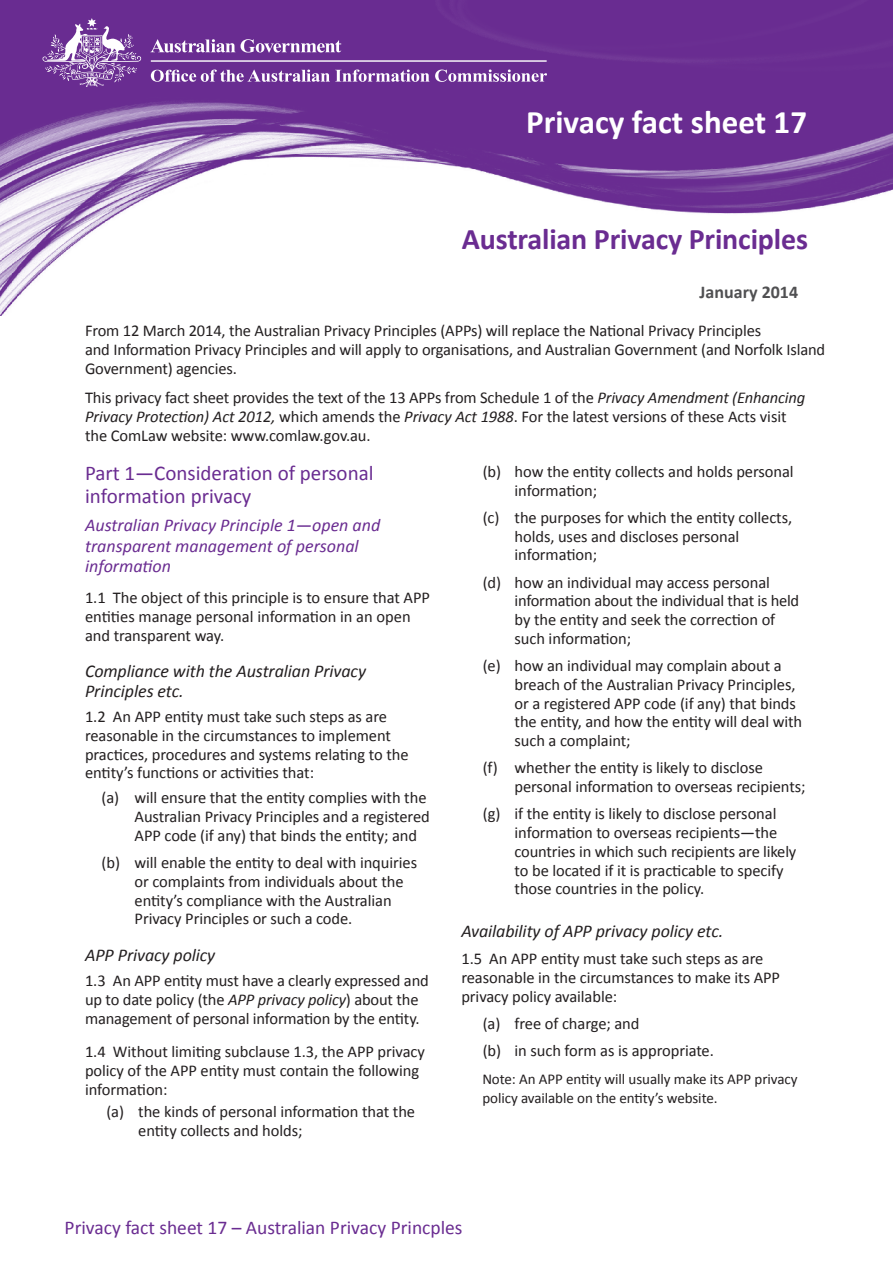
<style>
.page{position:relative;width:893px;height:1263px;background:#fff}
.page>*{position:absolute;margin:0;border:0;box-sizing:border-box;transform-origin:0 0}
.t1{font:700 33px "Calibri";color:#fff}
.t2{font:700 30px "Calibri";letter-spacing:-.005em;color:#6a2c91}
.t3{font:21px/22.5px "Calibri";color:#6a2c91}
.t4{font:19.5px "Calibri";color:#6a2c91}
.Heading_4{font:italic 18px/19.5px "Calibri";letter-spacing:-.005em;color:#231f20}
.Heading_3{font:italic 18px/20.2px "Calibri";color:#6a2c91}
.t5{font:700 18px "Calibri";color:#505052}
.Body_text{font:16.5px/18.8px "Calibri";letter-spacing:-.005em;color:#231f20}
.t6{font:15px/18.8px "Calibri";letter-spacing:-.005em;color:#231f20}
.s1{font-style:inherit}
.s2{font-style:italic}
</style>
<div class="page">
<img style="left:0;top:0;width:893px;height:316px">
<svg style="left:42px;top:18px;width:99px;height:69px;background:#8b5caa"></svg>
<svg style="left:150px;top:0;width:743px;height:82px;background:#703796"></svg>
<h1 class="t1" style="left:526px;top:101px;width:282px">Privacy fact sheet 17</h1>
<h1 class="t2" style="left:462px;top:220px;width:348px">Australian Privacy Principles</h1>
<p class="t5" style="left:700px;top:281px;width:100px">January <span class="s1">201</span>4</p>
<p class="Body_text" style="left:85px;top:321px;width:742px">From 12 March 2014, the Australian Privacy Principles (APPs) will replace the National Privacy Principles<br>and Information Privacy Principles and will apply to organisations, and Australian Government (and Norfolk Island<br>Government) agencies.</p>
<p class="Body_text" style="left:85px;top:388px;width:722px">This privacy fact sheet provides the text of the 13 APPs from Schedule 1 of the <span class="s2">Privacy Amendment (Enhancing<br>Privacy Protection) Act 2012,</span> which amends the <span class="s2">Privacy Act 1988</span>. For the latest versions of these Acts visit the ComLaw website: www.comlaw.gov.au.</p>
<h2 class="t3" style="left:85px;top:462px;width:290px">Part 1—Consideration of personal information privacy</h2>
<h3 class="Heading_3" style="left:85px;top:515px;width:297px">Australian Privacy Principle 1—open and transparent management of personal information</h3>
<p class="Body_text" style="left:85px;top:589px;width:346px">1.1 The object of this principle is to ensure that APP entities manage personal information in an open and transparent way.</p>
<p class="Heading_4" style="left:85px;top:661px;width:283px">Compliance with the Australian Privacy<br>Principles etc.</p>
<p class="Body_text" style="left:85px;top:707px;width:325px">1.2 An APP entity must take such steps as are reasonable in the circumstances to implement practices, procedures and systems relating to the entity’s functions or activities that:</p>
<p class="Body_text" style="left:135px;top:789px;width:297px;text-indent:-33px">(a) will ensure that the entity complies with the<br>Australian Privacy Principles and a registered<br>APP code (if any) that binds the entity; and</p>
<p class="Body_text" style="left:135px;top:853px;width:284px;text-indent:-33px">(b) will enable the entity to deal with inquiries or complaints from individuals about the entity’s compliance with the Australian Privacy Principles or such a code.</p>
<p class="Heading_4" style="left:85px;top:944px;width:132px">APP Privacy policy</p>
<p class="Body_text" style="left:85px;top:971px;width:345px">1.3 An APP entity must have a clearly expressed and up to date policy (the <span class="s2">APP privacy policy</span>) about the management of personal information by the entity.</p>
<p class="Body_text" style="left:85px;top:1042px;width:341px">1.4 Without limiting subclause 1.3, the APP privacy policy of the APP entity must contain the following information:</p>
<p class="Body_text" style="left:138px;top:1102px;width:278px;text-indent:-32px">(a) the kinds of personal information that the entity collects and holds;</p>
<p class="Body_text" style="left:515px;top:462px;width:281px;text-indent:-32px">(b) how the entity collects and holds personal information;</p>
<p class="Body_text" style="left:515px;top:508px;width:279px;text-indent:-32px">(c) the purposes for which the entity collects, holds, uses and discloses personal information;</p>
<p class="Body_text" style="left:515px;top:573px;width:286px;text-indent:-32px">(d) how an individual may access personal information about the individual that is held by the entity and seek the correction of such information;</p>
<p class="Body_text" style="left:515px;top:656px;width:289px;text-indent:-32px">(e) how an individual may complain about a breach of the Australian Privacy Principles, or a registered APP code (if any) that binds the entity, and how the entity will deal with such a complaint;</p>
<p class="Body_text" style="left:515px;top:758px;width:293px;text-indent:-32px">(f) whether the entity is likely to disclose personal information to overseas recipients;</p>
<p class="Body_text" style="left:515px;top:804px;width:283px;text-indent:-32px">(g) if the entity is likely to disclose personal information to overseas recipients—the countries in which such recipients are likely to be located if it is practicable to specify those countries in the policy.</p>
<p class="Heading_4" style="left:461px;top:921px;width:263px">Availability of APP privacy policy etc.</p>
<p class="Body_text" style="left:461px;top:950px;width:320px">1.5 An APP entity must take such steps as are reasonable in the circumstances to make its APP privacy policy available:</p>
<p class="Body_text" style="left:483px;top:1014px;width:158px">(a) free of charge; and</p>
<p class="Body_text" style="left:483px;top:1042px;width:233px">(b) in such form as is appropriate.</p>
<p class="t6" style="left:482px;top:1069px;width:317px">Note: An APP entity will usually make its APP privacy policy available on the entity’s website.</p>
<p class="t4" style="left:65px;top:1215px;width:399px">Privacy fact sheet 17 – Australian Privacy Princples</p>
</div>
